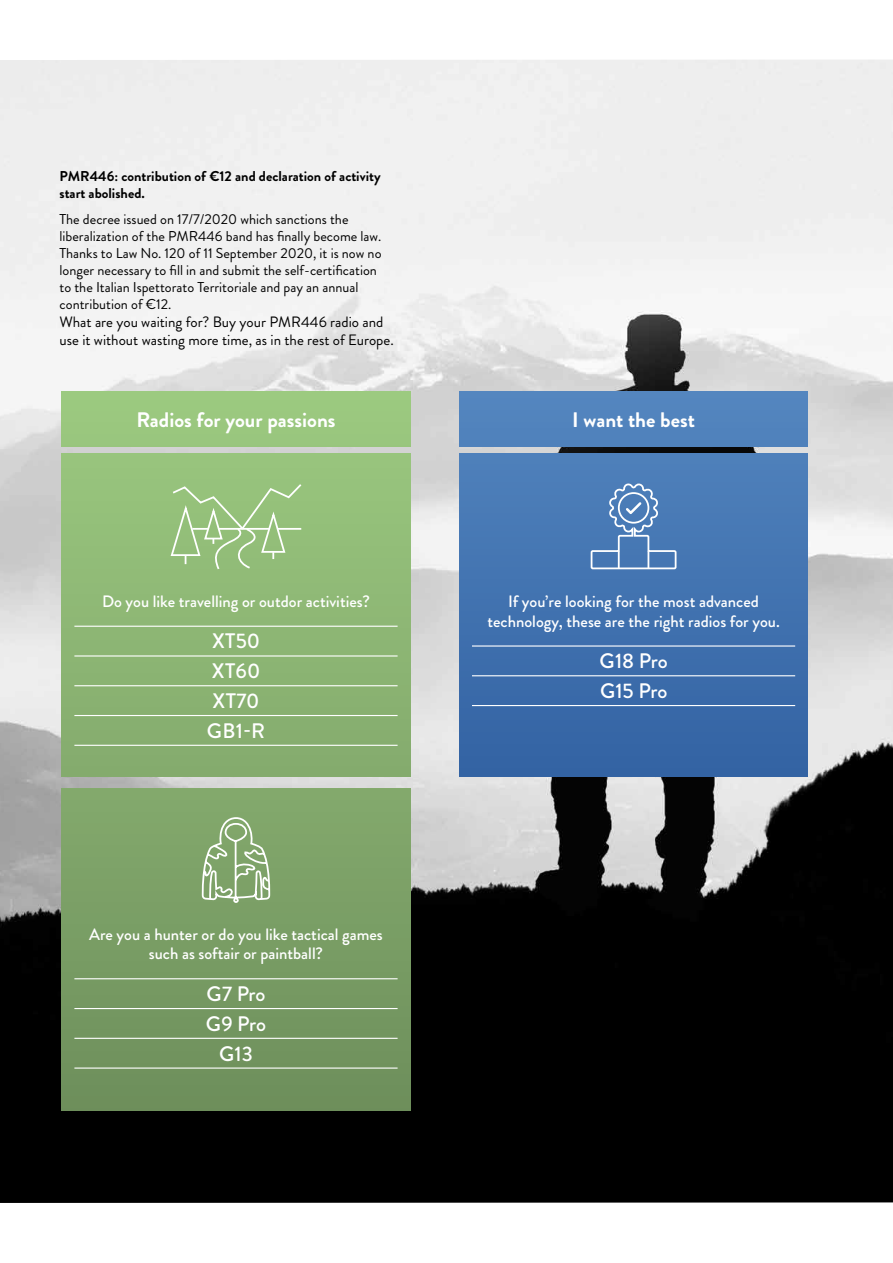
<style>
.page{position:relative;width:893px;height:1263px;background:#fff}
.page>*{position:absolute;margin:0;border:0;box-sizing:border-box;transform-origin:0 0}
.t1{font:500 21px/29.7px "Brandon Grotesque";color:#fff}
.t2{font:700 21px "Brandon Grotesque";color:#fff}
.t3{font:500 16.5px/19.8px "Brandon Grotesque";color:#fff;text-align:center}
.t4{font:15px/18px "Brandon Grotesque";color:#000}
.t5{font:14.25px/17.1px "Brandon Grotesque";color:#000}
.t6{font:700 14.25px/17.1px "Brandon Grotesque";color:#000}
</style>
<div class="page">
<img style="left:0;top:60px;width:893px;height:1143px">
<div style="left:62px;top:454px;width:348px;height:322px;background:linear-gradient(to right,#8eb776,#8eb776)"></div>
<div style="left:62px;top:391px;width:348px;height:55px;background:#9bc87f"></div>
<div style="left:62px;top:789px;width:348px;height:322px;background:linear-gradient(to right,#789c64,#789c64)"></div>
<div style="left:459px;top:391px;width:349px;height:55px;background:#5284bd"></div>
<div style="left:459px;top:454px;width:349px;height:322px;background:linear-gradient(to bottom,#4e80bb,#3463a4)"></div>
<svg style="left:590px;top:483px;width:87px;height:87px;background:#608bbf"></svg>
<svg style="left:169px;top:482px;width:134px;height:88px;background:#9dc586"></svg>
<hr style="left:219px;top:528px;width:50px;height:2px;background:#fff">
<hr style="left:277px;top:528px;width:24px;height:2px;background:#fff">
<svg style="left:200px;top:816px;width:71px;height:88px;background:#97b586"></svg>
<hr style="left:74px;top:626px;width:324px;height:1px;background:#fff">
<hr style="left:74px;top:655px;width:324px;height:1px;background:#fff">
<hr style="left:74px;top:685px;width:324px;height:1px;background:#fff">
<hr style="left:74px;top:715px;width:324px;height:1px;background:#fff">
<hr style="left:74px;top:745px;width:324px;height:1px;background:#fff">
<hr style="left:74px;top:978px;width:324px;height:1px;background:#fff">
<hr style="left:74px;top:1008px;width:324px;height:1px;background:#fff">
<hr style="left:74px;top:1038px;width:324px;height:1px;background:#fff">
<hr style="left:74px;top:1067px;width:324px;height:2px;background:#fff">
<hr style="left:472px;top:645px;width:323px;height:2px;background:#fff">
<hr style="left:472px;top:675px;width:323px;height:1px;background:#fff">
<hr style="left:472px;top:705px;width:323px;height:1px;background:#fff">
<p class="t6" style="left:60px;top:168px;width:323px">PMR446: contribution of €12 and declaration of activity start abolished.</p>
<p class="t5" style="left:60px;top:211px;width:323px">The decree issued on 17/7/2020 which sanctions the liberalization of the PMR446 band has finally become law.<br>Thanks to Law No. 120 of 11 September 2020, it is now no longer necessary to fill in and submit the self-certification to the Italian Ispettorato Territoriale and pay an annual contribution of €12.</p>
<p class="t4" style="left:60px;top:313px;width:336px">What are you waiting for? Buy your PMR446 radio and use it without wasting more time, as in the rest of Europe.</p>
<h1 class="t2" style="left:136px;top:405px;width:201px">Radios for your passions</h1>
<h1 class="t2" style="left:572px;top:405px;width:124px">I want the best</h1>
<p class="t3" style="left:102px;top:592px;width:269px">Do you like travelling or outdor activities?</p>
<h1 class="t1" style="left:207px;top:627px;width:60px">XT50<br>XT60<br>XT70<br>GB1-R</h1>
<p class="t3" style="left:89px;top:924px;width:295px">Are you a hunter or do you like tactical games such as softair or paintball?</p>
<h1 class="t1" style="left:206px;top:979px;width:62px;text-align:center">G7 Pro<br>G9 Pro<br>G13</h1>
<p class="t3" style="left:487px;top:592px;width:294px">If you’re looking for the most advanced technology, these are the right radios for you.</p>
<h1 class="t1" style="left:600px;top:646px;width:70px">G18 Pro<br>G15 Pro</h1>
</div>
